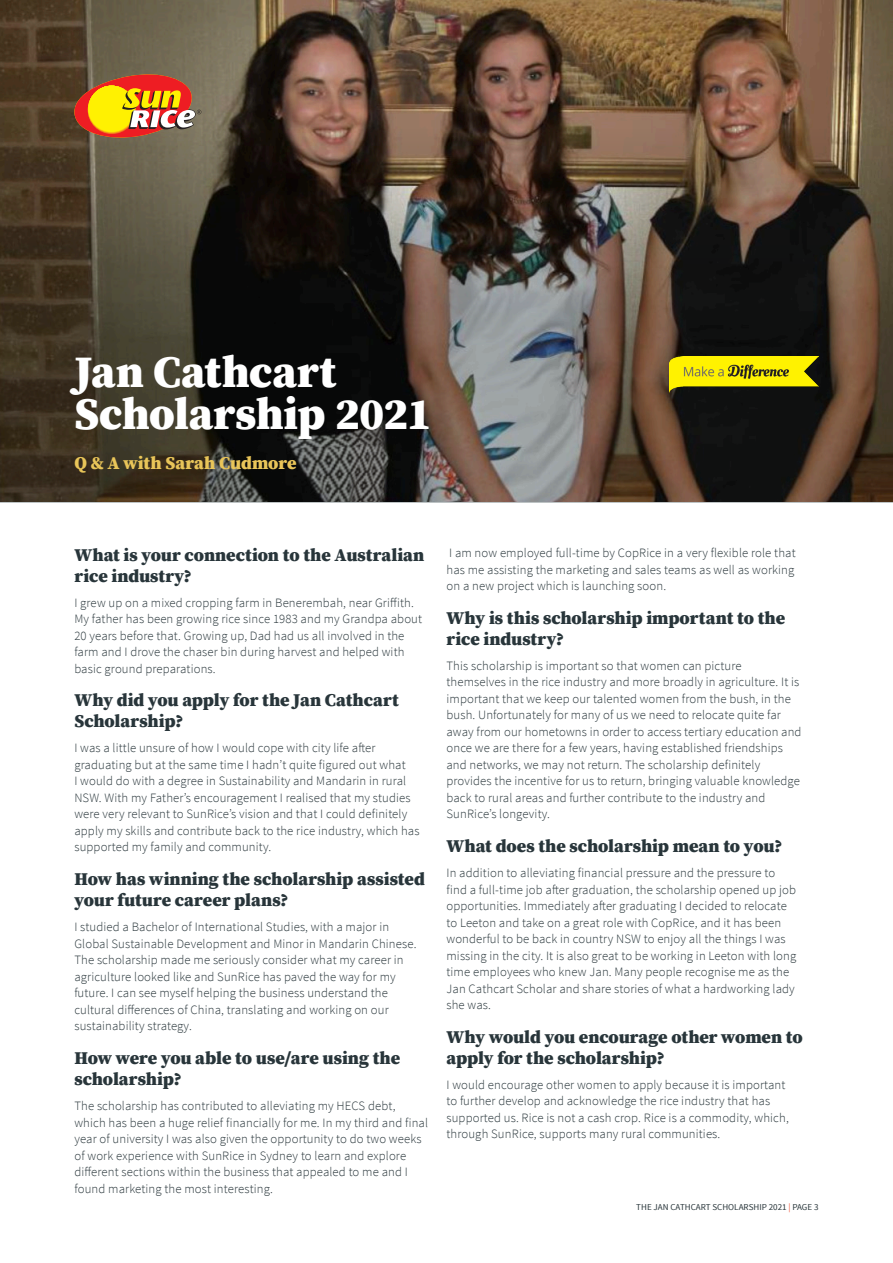
<style>
.page{position:relative;width:893px;height:1263px;background:#fff}
.page>*{position:absolute;margin:0;border:0;box-sizing:border-box;transform-origin:0 0}
.A__Title_Heading_One{font:900 45px/42px "Source Serif Pro";letter-spacing:-.01em;color:#fff}
.C__Continued_Heading{font:900 18px/21px "Source Serif Pro";letter-spacing:-.005em;color:#28353a}
.A__Title_Heading_One-2{font:900 18px "Source Serif Pro";color:#e9c559}
._6__Body_Text{font:300 12.75px/16.5px "Source Sans Pro";letter-spacing:.01em;color:#28353a}
.t1{font:9px "Source Sans Pro";color:#28353a}
.s1{color:#f0593e}
</style>
<div class="page">
<img style="left:0;top:0;width:893px;height:125px">
<svg style="left:0;top:125px;width:893px;height:378px;background:#473d33"></svg>
<img style="left:670px;top:356px;width:149px;height:37px">
<svg style="left:74px;top:74px;width:127px;height:64px;background:#c67e36"></svg>
<p class="A__Title_Heading_One" style="left:74px;top:350px;width:359px">Jan Cathcart<br>Scholarship 2021</p>
<p class="A__Title_Heading_One-2" style="left:74px;top:450px;width:224px">Q &amp; A with Sarah Cudmore</p>
<p class="C__Continued_Heading" style="left:74px;top:544px;width:351px">What is your connection to the Australian rice industry?</p>
<p class="_6__Body_Text" style="left:74px;top:594px;width:349px">I grew up on a mixed cropping farm in Benerembah, near Griffith.<br>My father has been growing rice since 1983 and my Grandpa about 20 years before that. Growing up, Dad had us all involved in the farm and I drove the chaser bin during harvest and helped with basic ground preparations.</p>
<p class="C__Continued_Heading" style="left:74px;top:689px;width:326px">Why did you apply for the Jan Cathcart<br>Scholarship?</p>
<p class="_6__Body_Text" style="left:74px;top:740px;width:347px">I was a little unsure of how I would cope with city life after graduating but at the same time I hadn’t quite figured out what<br>I would do with a degree in Sustainability and Mandarin in rural NSW. With my Father’s encouragement I realised that my studies were very relevant to SunRice’s vision and that I could definitely apply my skills and contribute back to the rice industry, which has supported my family and community.</p>
<p class="C__Continued_Heading" style="left:74px;top:868px;width:352px">How has winning the scholarship assisted your future career plans?</p>
<p class="_6__Body_Text" style="left:74px;top:919px;width:344px">I studied a Bachelor of International Studies, with a major in Global Sustainable Development and Minor in Mandarin Chinese.<br>The scholarship made me seriously consider what my career in agriculture looked like and SunRice has paved the way for my future. I can see myself helping the business understand the cultural differences of China, translating and working on our sustainability strategy.</p>
<p class="C__Continued_Heading" style="left:74px;top:1047px;width:327px">How were you able to use/are using the scholarship?</p>
<p class="_6__Body_Text" style="left:74px;top:1097px;width:355px">The scholarship has contributed to alleviating my HECS debt, which has been a huge relief financially for me. In my third and final year of university I was also given the opportunity to do two weeks of work experience with SunRice in Sydney to learn and explore different sections within the business that appealed to me and I found marketing the most interesting.</p>
<p class="_6__Body_Text" style="left:446px;top:545px;width:351px;text-align:justify">I am now employed full-time by CopRice in a very flexible role that has me assisting the marketing and sales teams as well as working on a new project which is launching soon.</p>
<p class="C__Continued_Heading" style="left:446px;top:607px;width:340px">Why is this scholarship important to the rice industry?</p>
<p class="_6__Body_Text" style="left:446px;top:657px;width:357px">This scholarship is important so that women can picture themselves in the rice industry and more broadly in agriculture. It is important that we keep our talented women from the bush, in the bush. Unfortunately for many of us we need to relocate quite far away from our hometowns in order to access tertiary education and once we are there for a few years, having established friendships and networks, we may not return. The scholarship definitely provides the incentive for us to return, bringing valuable knowledge back to rural areas and further contribute to the industry and SunRice’s longevity.</p>
<p class="C__Continued_Heading" style="left:446px;top:835px;width:337px">What does the scholarship mean to you?</p>
<p class="_6__Body_Text" style="left:446px;top:865px;width:351px">In addition to alleviating financial pressure and the pressure to find a full-time job after graduation, the scholarship opened up job opportunities. Immediately after graduating I decided to relocate to Leeton and take on a great role with CopRice, and it has been wonderful to be back in country NSW to enjoy all the things I was missing in the city. It is also great to be working in Leeton with long time employees who knew Jan. Many people recognise me as the Jan Cathcart Scholar and share stories of what a hardworking lady she was.</p>
<p class="C__Continued_Heading" style="left:446px;top:1026px;width:358px">Why would you encourage other women to apply for the scholarship?</p>
<p class="_6__Body_Text" style="left:446px;top:1076px;width:344px">I would encourage other women to apply because it is important to further develop and acknowledge the rice industry that has supported us. Rice is not a cash crop. Rice is a commodity, which, through SunRice, supports many rural communities.</p>
<p class="t1" style="left:636px;top:1202px;width:184px">THE JAN CATHCART SCHOLARSHIP 2021 <span class="s1">|</span> PAGE 3</p>
</div>
